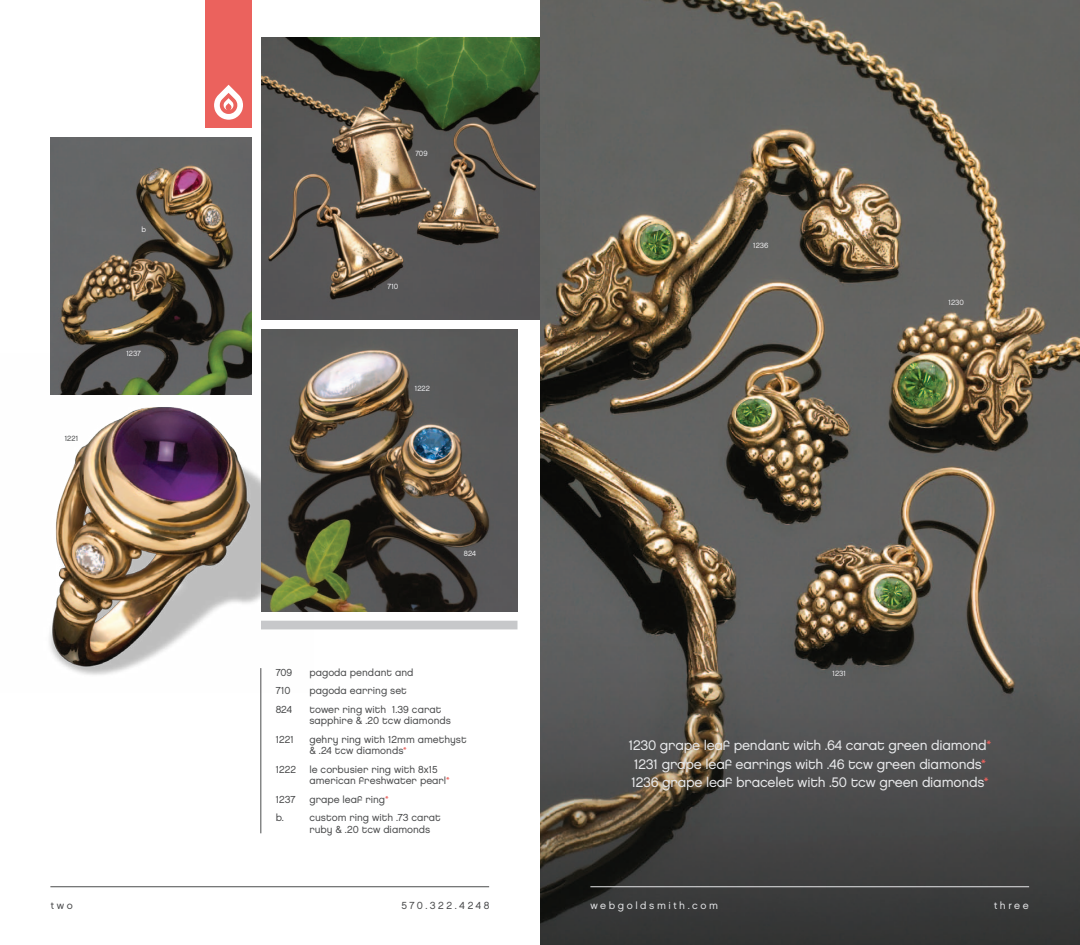
<style>
.page{position:relative;width:1080px;height:945px;background:#fff}
.page>*{position:absolute;margin:0;border:0;box-sizing:border-box;transform-origin:0 0}
.t1{font:13.75px "Chalet London Nineteen Eighty";letter-spacing:-.015em;color:#e6e7e9}
.t2{font:10.25px "Chalet London Nineteen Sixty";letter-spacing:.25em;color:#e1e2e4}
.t3{font:10.25px "Chalet London Nineteen Sixty";letter-spacing:.25em;color:#4b4c4d}
.t4{font:10.12px/11.8px "Chalet London Nineteen Eighty";color:#4b4c4d}
.t5{font:7.5px "Chalet London Nineteen Eighty";color:#ececee}
.t6{font:7.5px "Chalet London Nineteen Eighty";color:#4b4c4d}
.s1{color:#eb625d}
</style>
<div class="page">
<img style="left:49px;top:407px;width:265px;height:286px">
<div style="left:261px;top:621px;width:257px;height:8px;background:#c7c8ca"></div>
<div style="left:205px;top:0;width:47px;height:128px;background:#eb625d"></div>
<img style="left:261px;top:329px;width:257px;height:282px">
<img style="left:540px;top:0;width:540px;height:945px">
<img style="left:261px;top:38px;width:279px;height:282px">
<img style="left:50px;top:137px;width:202px;height:258px">
<hr style="left:50px;top:887px;width:439px;height:1px;background:#4b4c4d">
<hr style="left:590px;top:887px;width:439px;height:1px;background:#e6e7e9">
<svg style="left:214px;top:85px;width:29px;height:35px"></svg>
<hr style="left:261px;top:668px;width:1px;height:165px;background:#4b4c4d">
<p class="t6" style="left:65px;top:434px;width:15px">1221</p>
<p class="t5" style="left:141px;top:225px;width:6px">b</p>
<p class="t5" style="left:126px;top:349px;width:16px">1237</p>
<p class="t5" style="left:415px;top:149px;width:14px">709</p>
<p class="t5" style="left:387px;top:281px;width:13px">710</p>
<p class="t5" style="left:415px;top:384px;width:17px">1222</p>
<p class="t5" style="left:464px;top:549px;width:14px">824</p>
<p class="t4" style="left:276px;top:667px;width:18px">709</p>
<p class="t4" style="left:309px;top:667px;width:106px">pagoda pendant and</p>
<p class="t4" style="left:276px;top:685px;width:16px">710</p>
<p class="t4" style="left:309px;top:685px;width:99px">pagoda earring set</p>
<p class="t4" style="left:276px;top:703px;width:18px">824</p>
<p class="t4" style="left:309px;top:703px;width:143px">tower ring with 1.39 carat sapphire &amp; .20 tcw diamonds</p>
<p class="t4" style="left:276px;top:733px;width:20px">1221</p>
<p class="t4" style="left:309px;top:733px;width:159px">gehry ring with 12mm amethyst &amp; .24 tcw diamonds<span class="s1">*</span></p>
<p class="t4" style="left:276px;top:763px;width:22px">1222</p>
<p class="t4" style="left:309px;top:763px;width:142px">le corbusier ring with 8x15 american freshwater pearl<span class="s1">*</span></p>
<p class="t4" style="left:276px;top:793px;width:21px">1237</p>
<p class="t4" style="left:309px;top:793px;width:81px">grape leaf ring<span class="s1">*</span></p>
<p class="t4" style="left:276px;top:812px;width:10px">b.</p>
<p class="t4" style="left:309px;top:812px;width:133px">custom ring with .73 carat ruby &amp; .20 tcw diamonds</p>
<p class="t5" style="left:753px;top:241px;width:17px">1236</p>
<p class="t5" style="left:949px;top:298px;width:17px">1230</p>
<p class="t5" style="left:832px;top:669px;width:15px">1231</p>
<p class="t1" style="left:629px;top:737px;width:364px">1230 grape leaf pendant with .64 carat green diamond<span class="s1">*</span></p>
<p class="t1" style="left:634px;top:755px;width:353px">1231 grape leaf earrings with .46 tcw green diamonds<span class="s1">*</span></p>
<p class="t1" style="left:631px;top:774px;width:359px">1236 grape leaf bracelet with .50 tcw green diamonds<span class="s1">*</span></p>
<p class="t3" style="left:51px;top:900px;width:23px">two</p>
<p class="t3" style="left:401px;top:900px;width:90px">570.322.4248</p>
<p class="t2" style="left:590px;top:900px;width:129px">webgoldsmith.com</p>
<p class="t2" style="left:994px;top:900px;width:36px">three</p>
</div>
